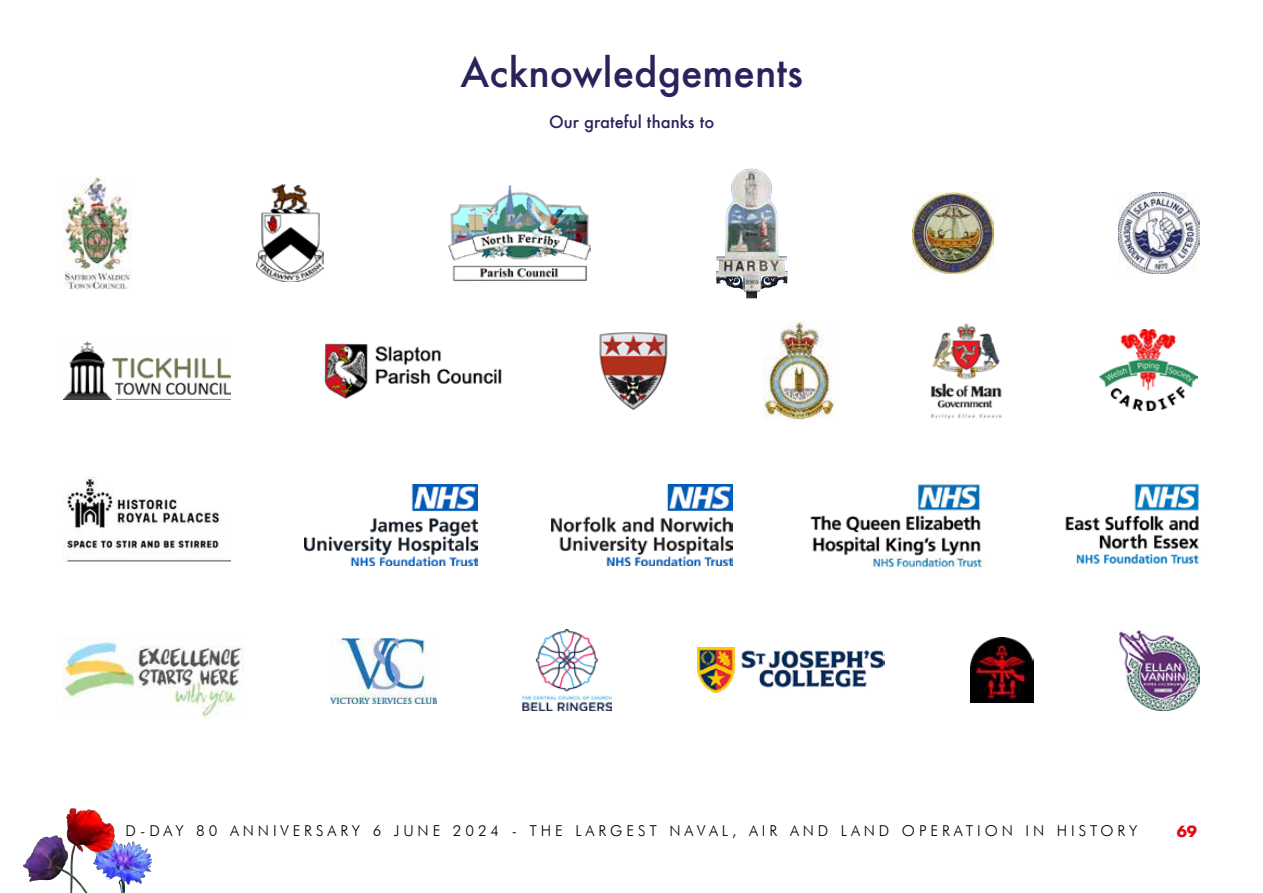
<style>
.page{position:relative;width:1263px;height:893px;background:#fff}
.page>*{position:absolute;margin:0;border:0;box-sizing:border-box;transform-origin:0 0}
.t1{font:500 39px "Futura";color:#29235c}
.t2{font:500 16.5px "Futura";color:#29235c}
.t3{font:300 15px "Futura BT";letter-spacing:.26em;color:#000}
.t4{font:700 15px "Futura";color:#e30613}
</style>
<div class="page">
<svg style="left:102px;top:840px;width:13px;height:5px"></svg>
<img style="left:66px;top:808px;width:8px;height:27px">
<img style="left:23px;top:835px;width:65px;height:58px">
<img style="left:64px;top:176px;width:67px;height:114px">
<img style="left:256px;top:184px;width:67px;height:98px">
<img style="left:913px;top:192px;width:81px;height:81px">
<img style="left:1119px;top:192px;width:81px;height:81px">
<img style="left:448px;top:185px;width:143px;height:96px">
<img style="left:731px;top:169px;width:20px;height:15px">
<img style="left:64px;top:341px;width:166px;height:59px">
<img style="left:324px;top:343px;width:178px;height:56px">
<img style="left:305px;top:484px;width:172px;height:81px">
<img style="left:551px;top:484px;width:181px;height:81px">
<img style="left:810px;top:484px;width:173px;height:84px">
<img style="left:1065px;top:483px;width:134px;height:81px">
<img style="left:599px;top:332px;width:69px;height:78px">
<img style="left:763px;top:322px;width:73px;height:97px">
<img style="left:930px;top:323px;width:72px;height:96px">
<img style="left:1100px;top:329px;width:97px;height:81px">
<img style="left:330px;top:639px;width:107px;height:65px">
<img style="left:522px;top:630px;width:90px;height:81px">
<img style="left:970px;top:637px;width:63px;height:65px">
<img style="left:1119px;top:630px;width:81px;height:81px">
<img style="left:697px;top:648px;width:187px;height:45px">
<img style="left:63px;top:637px;width:181px;height:81px">
<img style="left:65px;top:476px;width:165px;height:86px">
<h1 class="t1" style="left:461px;top:46px;width:344px">Acknowledgements</h1>
<p class="t2" style="left:549px;top:110px;width:167px">Our grateful thanks to</p>
<p class="t3" style="left:125px;top:821px;width:1013px">D-DAY 80 ANNIVERSARY 6 JUNE 2024 - THE LARGEST NAVAL, AIR AND LAND OPERATION IN HISTORY</p>
<p class="t4" style="left:1177px;top:820px;width:22px">69</p>
</div>
